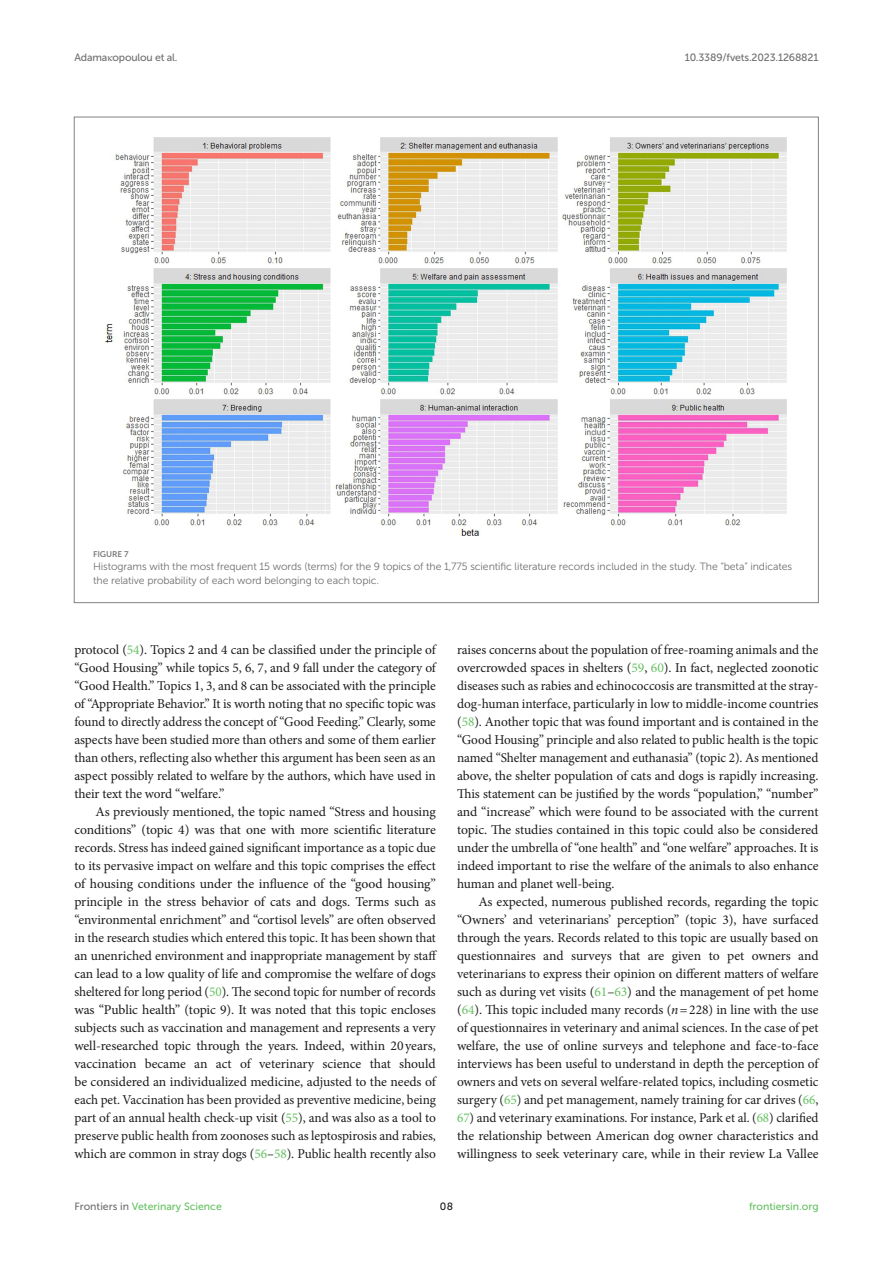
<style>
.page{position:relative;width:893px;height:1263px;background:#fff}
.page>*{position:absolute;margin:0;border:0;box-sizing:border-box;transform-origin:0 0}
.TEXT{font:13.5px/18px "Minion Pro";letter-spacing:-.005em;color:#1b1c1b;text-align:justify}
.FIG_LEG{font:10.5px/13.5px "Museo Sans 300";letter-spacing:-.01em;color:#706f70}
.t1{font:10.5px "Museo Sans 500";letter-spacing:-.015em;color:#706f70}
.t2{font:10.5px "Museo Sans 500";color:#65c161}
.t3{font:10.5px "Museo Sans 500";color:#1b1c1b}
.FIG_HD{font:8.25px "Museo Sans 700";letter-spacing:-.01em;color:#7e7f7f}
.s1{font-family:"STIX General"}
.s2{color:#65c161}
.s3{font-style:italic}
.s4{color:#706f70}
</style>
<div class="page">
<img style="left:105px;top:137px;width:682px;height:399px">
<p class="t1" style="left:74px;top:51px;width:104px">Adama<span class="s1">κ</span>opoulou et al.</p>
<p class="t1" style="left:685px;top:51px;width:135px">10.3389/fvets.2023.1268821</p>
<p class="FIG_HD" style="left:93px;top:549px;width:37px">FIGURE 7</p>
<p class="FIG_LEG" style="left:93px;top:560px;width:700px">Histograms with the most frequent 15 words (terms) for the 9 topics of the 1,775 scientific literature records included in the study. The “beta” indicates the relative probability of each word belonging to each topic.</p>
<p class="TEXT" style="left:74px;top:641px;width:363px">protocol (<span class="s2">54</span>). Topics 2 and 4 can be classified under the principle of “Good Housing” while topics 5, 6, 7, and 9 fall under the category of “Good Health.” Topics 1, 3, and 8 can be associated with the principle of “Appropriate Behavior.” It is worth noting that no specific topic was found to directly address the concept of “Good Feeding.” Clearly, some aspects have been studied more than others and some of them earlier than others, reflecting also whether this argument has been seen as an aspect possibly related to welfare by the authors, which have used in their text the word “welfare.”</p>
<p class="TEXT" style="left:74px;top:803px;width:364px;text-indent:21px">As previously mentioned, the topic named “Stress and housing conditions” (topic 4) was that one with more scientific literature records. Stress has indeed gained significant importance as a topic due to its pervasive impact on welfare and this topic comprises the effect of housing conditions under the influence of the “good housing” principle in the stress behavior of cats and dogs. Terms such as “environmental enrichment” and “cortisol levels” are often observed in the research studies which entered this topic. It has been shown that an unenriched environment and inappropriate management by staff can lead to a low quality of life and compromise the welfare of dogs sheltered for long period (<span class="s2">50</span>). The second topic for number of records was “Public health” (topic 9). It was noted that this topic encloses subjects such as vaccination and management and represents a very well-researched topic through the years. Indeed, within 20years, vaccination became an act of veterinary science that should be considered an individualized medicine, adjusted to the needs of each pet. Vaccination has been provided as preventive medicine, being part of an annual health check-up visit (<span class="s2">55</span>), and was also as a tool to preserve public health from zoonoses such as leptospirosis and rabies, which are common in stray dogs (<span class="s2">56</span>–<span class="s2">58</span>). Public health recently also</p>
<p class="TEXT" style="left:457px;top:641px;width:363px">raises concerns about the population of free-roaming animals and the overcrowded spaces in shelters (<span class="s2">59</span>, <span class="s2">60</span>). In fact, neglected zoonotic diseases such as rabies and echinococcosis are transmitted at the stray&shy;dog-human interface, particularly in low to middle-income countries (<span class="s2">58</span>). Another topic that was found important and is contained in the “Good Housing” principle and also related to public health is the topic named “Shelter management and euthanasia” (topic 2). As mentioned above, the shelter population of cats and dogs is rapidly increasing.<br>This statement can be justified by the words “population,” “number” and “increase” which were found to be associated with the current topic. The studies contained in this topic could also be considered under the umbrella of “one health” and “one welfare” approaches. It is indeed important to rise the welfare of the animals to also enhance human and planet well-being.</p>
<p class="TEXT" style="left:457px;top:893px;width:363px;text-indent:21px">As expected, numerous published records, regarding the topic “Owners’ and veterinarians’ perception” (topic 3), have surfaced through the years. Records related to this topic are usually based on questionnaires and surveys that are given to pet owners and veterinarians to express their opinion on different matters of welfare such as during vet visits (<span class="s2">61</span>–<span class="s2">63</span>) and the management of pet home (<span class="s2">64</span>). This topic included many records (<span class="s3">n</span>=228) in line with the use of questionnaires in veterinary and animal sciences. In the case of pet welfare, the use of online surveys and telephone and face-to-face interviews has been useful to understand in depth the perception of owners and vets on several welfare-related topics, including cosmetic surgery (<span class="s2">65</span>) and pet management, namely training for car drives (<span class="s2">66</span>,</p>
<p class="TEXT" style="left:457px;top:1109px;width:363px"><span class="s2">67</span>) and veterinary examinations. For instance, Park et al. (<span class="s2">68</span>) clarified the relationship between American dog owner characteristics and willingness to seek veterinary care, while in their review La Vallee</p>
<p class="t2" style="left:74px;top:1200px;width:149px"><span class="s4">Frontiers in</span> Veterinary Science</p>
<p class="t3" style="left:440px;top:1200px;width:15px">08</p>
<p class="t2" style="left:749px;top:1200px;width:71px">frontiersin.org</p>
</div>
